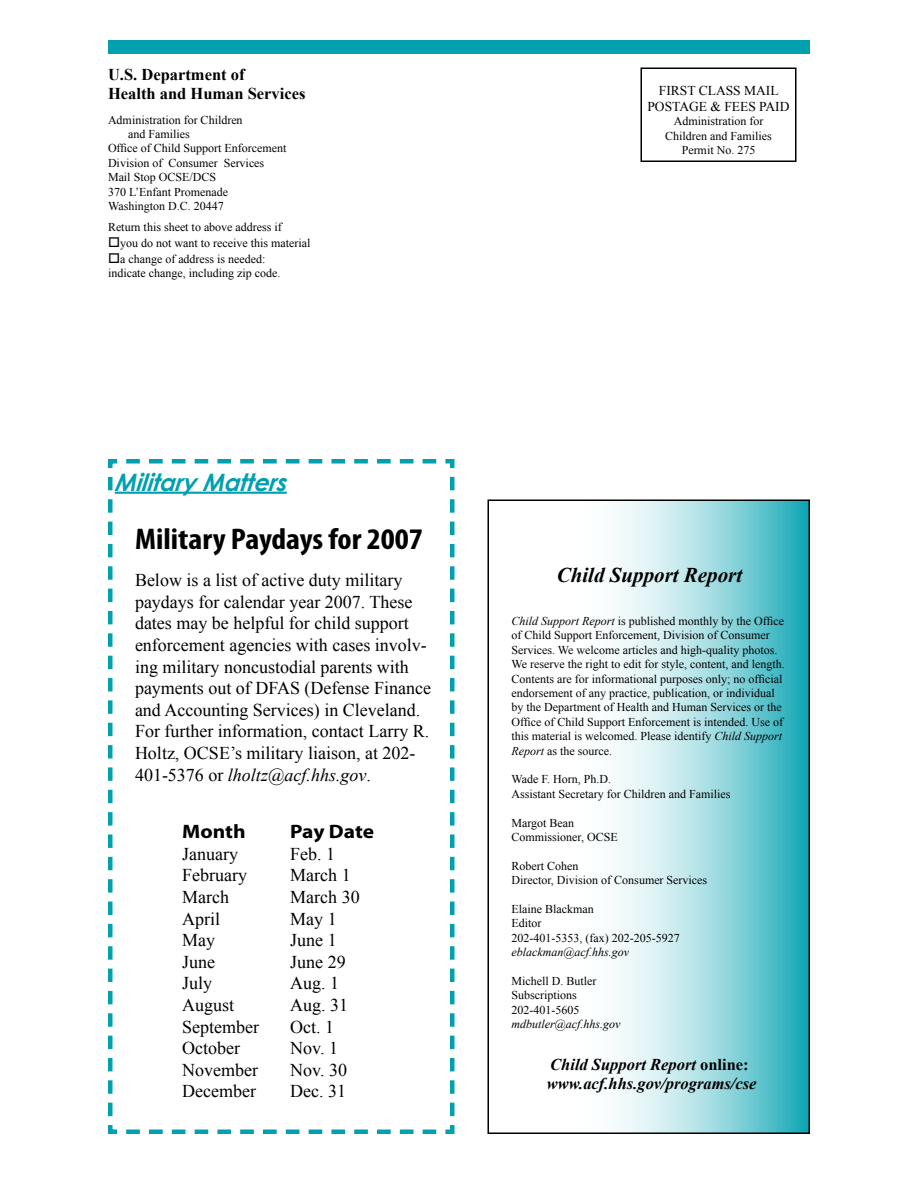
<style>
.page{position:relative;width:918px;height:1188px;background:#fff}
.page>*{position:absolute;margin:0;border:0;box-sizing:border-box;transform-origin:0 0}
.t1{font:700 condensed 30px "Myriad Pro";color:#000;scale:1.1 1}
.t2{font:italic 700 24px "Century Gothic";color:#00a0af}
.t3{font:italic 700 21px "Times New Roman";color:#000}
.t4{font:700 19.5px "Myriad Pro";letter-spacing:-.005em;color:#000;scale:1.1 1}
.t5{font:18px/21.6px "Times New Roman";color:#000}
.t6{font:italic 700 16.5px/19.8px "Times New Roman";color:#000}
.t7{font:700 16.5px/19.8px "Times New Roman";color:#000}
.t8{font:13.5px/16.2px "Times New Roman";color:#000;text-align:center}
.t9{font:12px/14.4px "Times New Roman";color:#000}
.t10{font:italic 12px "Times New Roman";color:#000}
.s1{font-style:italic}
.s2{font-style:normal}
</style>
<div class="page">
<div style="left:108px;top:40px;width:702px;height:14px;background:#00a0af"></div>
<svg style="left:616px;top:503px;width:191px;height:628px;background:#98d8de"></svg>
<div style="left:488px;top:500px;width:322px;height:634px;border:2px solid #000"></div>
<div style="left:640px;top:68px;width:156px;height:94px;border:2px solid #000"></div>
<svg style="left:108px;top:459px;width:347px;height:675px"></svg>
<hr style="left:115px;top:492px;width:172px;height:2px;background:#00a0af">
<h3 class="t7" style="left:108px;top:64px;width:199px">U.S. Department of<br>Health and Human Services</h3>
<p class="t9" style="left:108px;top:112px;width:136px">Administration for Children</p>
<p class="t9" style="left:128px;top:127px;width:63px">and Families</p>
<p class="t9" style="left:108px;top:141px;width:180px">Office of Child Support Enforcement</p>
<p class="t9" style="left:108px;top:155px;width:158px">Division of Consumer Services</p>
<p class="t9" style="left:108px;top:170px;width:110px">Mail Stop OCSE/DCS</p>
<p class="t9" style="left:108px;top:184px;width:122px">370 L’Enfant Promenade</p>
<p class="t9" style="left:108px;top:199px;width:117px">Washington D.C. 20447</p>
<p class="t9" style="left:108px;top:219px;width:175px">Return this sheet to above address if</p>
<p class="t9" style="left:108px;top:235px;width:204px">□you do not want to receive this material</p>
<p class="t9" style="left:108px;top:252px;width:174px">□a change of address is needed: indicate change, including zip code.</p>
<h2 class="t2" style="left:115px;top:464px;width:180px">Military Matters</h2>
<h1 class="t1" style="left:135px;top:520px;width:263px">Military Paydays for 2007</h1>
<p class="t5" style="left:135px;top:569px;width:298px">Below is a list of active duty military paydays for calendar year 2007. These dates may be helpful for child support enforcement agencies with cases involv&shy;ing military noncustodial parents with payments out of DFAS (Defense Finance and Accounting Services) in Cleveland.<br>For further information, contact Larry R.<br>Holtz, OCSE’s military liaison, at 202- 401-5376 or <span class="s1">lholtz@acf.hhs.gov</span>.</p>
<h3 class="t4" style="left:182px;top:819px;width:59px">Month</h3>
<h3 class="t4" style="left:290px;top:819px;width:78px">Pay Date</h3>
<h3 class="t5" style="left:182px;top:843px;width:57px">January</h3>
<h3 class="t5" style="left:290px;top:843px;width:46px">Feb. 1</h3>
<h3 class="t5" style="left:182px;top:864px;width:66px">February</h3>
<h3 class="t5" style="left:290px;top:864px;width:62px">March 1</h3>
<h3 class="t5" style="left:182px;top:886px;width:48px">March</h3>
<h3 class="t5" style="left:290px;top:886px;width:71px">March 30</h3>
<h3 class="t5" style="left:182px;top:907px;width:39px">April</h3>
<h3 class="t5" style="left:290px;top:907px;width:48px">May 1</h3>
<h3 class="t5" style="left:182px;top:929px;width:34px">May</h3>
<h3 class="t5" style="left:290px;top:929px;width:48px">June 1</h3>
<h3 class="t5" style="left:182px;top:951px;width:34px">June</h3>
<h3 class="t5" style="left:290px;top:951px;width:57px">June 29</h3>
<h3 class="t5" style="left:182px;top:972px;width:32px">July</h3>
<h3 class="t5" style="left:290px;top:972px;width:50px">Aug. 1</h3>
<h3 class="t5" style="left:182px;top:994px;width:54px">August</h3>
<h3 class="t5" style="left:290px;top:994px;width:59px">Aug. 31</h3>
<h3 class="t5" style="left:182px;top:1015px;width:78px">September</h3>
<h3 class="t5" style="left:290px;top:1015px;width:45px">Oct. 1</h3>
<h3 class="t5" style="left:182px;top:1037px;width:59px">October</h3>
<h3 class="t5" style="left:290px;top:1037px;width:49px">Nov. 1</h3>
<h3 class="t5" style="left:182px;top:1059px;width:77px">November</h3>
<h3 class="t5" style="left:290px;top:1059px;width:58px">Nov. 30</h3>
<h3 class="t5" style="left:182px;top:1080px;width:75px">December</h3>
<h3 class="t5" style="left:290px;top:1080px;width:57px">Dec. 31</h3>
<p class="t8" style="left:647px;top:82px;width:144px">FIRST CLASS MAIL<br>POSTAGE &amp; FEES PAID</p>
<p class="t9" style="left:665px;top:114px;width:108px;text-align:center">Administration for<br>Children and Families<br>Permit No. 275</p>
<h3 class="t3" style="left:557px;top:560px;width:187px">Child Support Report</h3>
<p class="t9" style="left:512px;top:614px;width:275px"><span class="s1">Child Support Report</span> is published monthly by the Office of Child Support Enforcement, Division of Consumer Services. We welcome articles and high-quality photos.<br>We reserve the right to edit for style, content, and length.<br>Contents are for informational purposes only; no official endorsement of any practice, publication, or individual by the Department of Health and Human Services or the Office of Child Support Enforcement is intended. Use of this material is welcomed. Please identify <span class="s1">Child Support Report</span> as the source.</p>
<p class="t9" style="left:512px;top:772px;width:220px">Wade F. Horn, Ph.D.<br>Assistant Secretary for Children and Families</p>
<p class="t9" style="left:512px;top:815px;width:108px">Margot Bean<br>Commissioner, OCSE</p>
<p class="t9" style="left:512px;top:858px;width:197px">Robert Cohen<br>Director, Division of Consumer Services</p>
<p class="t9" style="left:512px;top:902px;width:170px">Elaine Blackman<br>Editor<br>202-401-5353, (fax) 202-205-5927</p>
<p class="t10" style="left:512px;top:944px;width:119px">eblackman@acf.hhs.gov</p>
<p class="t9" style="left:512px;top:974px;width:86px">Michell D. Butler<br>Subscriptions<br>202-401-5605</p>
<p class="t10" style="left:512px;top:1016px;width:111px">mdbutler@acf.hhs.gov</p>
<h3 class="t6" style="left:547px;top:1054px;width:211px">Child Support Report <span class="s2">online: </span>www.acf.hhs.gov/programs/cse</h3>
</div>
